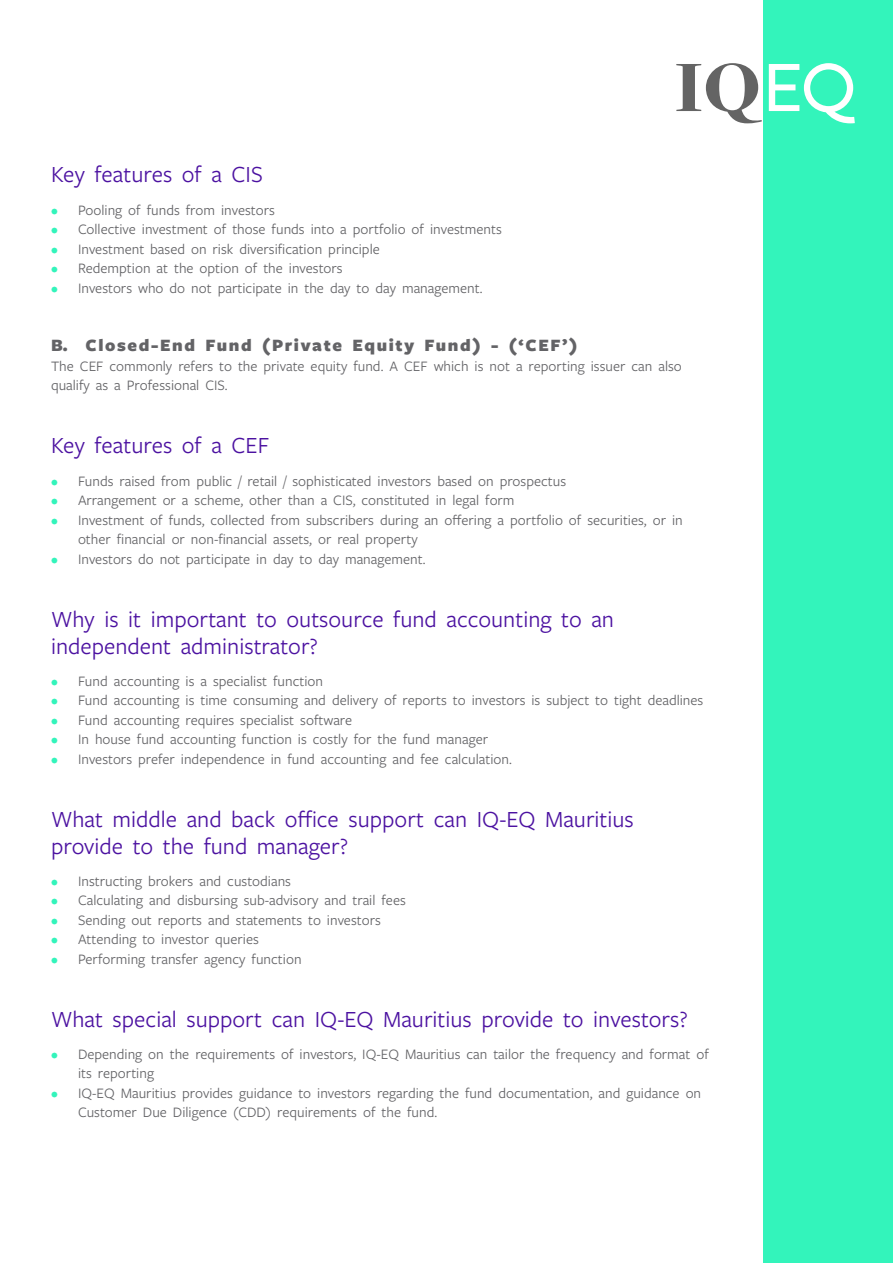
<style>
.page{position:relative;width:893px;height:1263px;background:#fff}
.page>*{position:absolute;margin:0;border:0;box-sizing:border-box;transform-origin:0 0}
.Body_copy{font:24px/27px "Freight Sans Pro";color:#4c12a1}
.Body_copy-2{font:900 18px "Freight Sans Pro";letter-spacing:.09em;color:#636366}
.Body_copy-3{font:15px/19.5px "Freight Sans Pro";color:#636366}
.s1{color:#33f4bb}
</style>
<div class="page">
<div style="left:763px;top:0;width:130px;height:1263px;background:#33f4bb"></div>
<svg style="left:676px;top:63px;width:86px;height:60px"></svg>
<svg style="left:769px;top:63px;width:86px;height:60px"></svg>
<p class="Body_copy" style="left:51px;top:160px;width:213px">Key features of a CIS</p>
<p class="Body_copy-3" style="left:51px;top:199px;width:225px"><span class="s1">•</span> Pooling of funds from investors</p>
<p class="Body_copy-3" style="left:51px;top:219px;width:452px"><span class="s1">•</span> Collective investment of those funds into a portfolio of investments</p>
<p class="Body_copy-3" style="left:51px;top:238px;width:330px"><span class="s1">•</span> Investment based on risk diversification principle</p>
<p class="Body_copy-3" style="left:51px;top:258px;width:293px"><span class="s1">•</span> Redemption at the option of the investors</p>
<p class="Body_copy-3" style="left:51px;top:277px;width:433px"><span class="s1">•</span> Investors who do not participate in the day to day management.</p>
<p class="Body_copy-2" style="left:51px;top:333px;width:528px">B. Closed-End Fund (Private Equity Fund) - (‘CEF’)</p>
<p class="Body_copy-3" style="left:51px;top:356px;width:632px">The CEF commonly refers to the private equity fund. A CEF which is not a reporting issuer can also qualify as a Professional CIS.</p>
<p class="Body_copy" style="left:51px;top:431px;width:220px">Key features of a CEF</p>
<p class="Body_copy-3" style="left:51px;top:470px;width:517px"><span class="s1">•</span> Funds raised from public / retail / sophisticated investors based on prospectus</p>
<p class="Body_copy-3" style="left:51px;top:490px;width:465px"><span class="s1">•</span> Arrangement or a scheme, other than a CIS, constituted in legal form</p>
<p class="Body_copy-3" style="left:78px;top:509px;width:606px;text-indent:-27px"><span class="s1">•</span> Investment of funds, collected from subscribers during an offering a portfolio of securities, or in other financial or non-financial assets, or real property</p>
<p class="Body_copy-3" style="left:51px;top:548px;width:376px"><span class="s1">•</span> Investors do not participate in day to day management.</p>
<p class="Body_copy" style="left:51px;top:604px;width:564px">Why is it important to outsource fund accounting to an independent administrator?</p>
<p class="Body_copy-3" style="left:51px;top:671px;width:273px"><span class="s1">•</span> Fund accounting is a specialist function</p>
<p class="Body_copy-3" style="left:51px;top:690px;width:654px"><span class="s1">•</span> Fund accounting is time consuming and delivery of reports to investors is subject to tight deadlines</p>
<p class="Body_copy-3" style="left:51px;top:710px;width:303px"><span class="s1">•</span> Fund accounting requires specialist software</p>
<p class="Body_copy-3" style="left:51px;top:729px;width:439px"><span class="s1">•</span> In house fund accounting function is costly for the fund manager</p>
<p class="Body_copy-3" style="left:51px;top:749px;width:462px"><span class="s1">•</span> Investors prefer independence in fund accounting and fee calculation.</p>
<p class="Body_copy" style="left:51px;top:804px;width:584px">What middle and back office support can IQ-EQ Mauritius provide to the fund manager?</p>
<p class="Body_copy-3" style="left:51px;top:870px;width:242px"><span class="s1">•</span> Instructing brokers and custodians</p>
<p class="Body_copy-3" style="left:51px;top:890px;width:356px"><span class="s1">•</span> Calculating and disbursing sub-advisory and trail fees</p>
<p class="Body_copy-3" style="left:51px;top:909px;width:331px"><span class="s1">•</span> Sending out reports and statements to investors</p>
<p class="Body_copy-3" style="left:51px;top:929px;width:209px"><span class="s1">•</span> Attending to investor queries</p>
<p class="Body_copy-3" style="left:51px;top:948px;width:252px"><span class="s1">•</span> Performing transfer agency function</p>
<p class="Body_copy" style="left:51px;top:1004px;width:638px">What special support can IQ-EQ Mauritius provide to investors?</p>
<p class="Body_copy-3" style="left:78px;top:1043px;width:632px;text-indent:-27px"><span class="s1">•</span> Depending on the requirements of investors, IQ-EQ Mauritius can tailor the frequency and format of its reporting</p>
<p class="Body_copy-3" style="left:78px;top:1082px;width:625px;text-indent:-27px"><span class="s1">•</span> IQ-EQ Mauritius provides guidance to investors regarding the fund documentation, and guidance on<br>Customer Due Diligence (CDD) requirements of the fund.</p>
</div>
